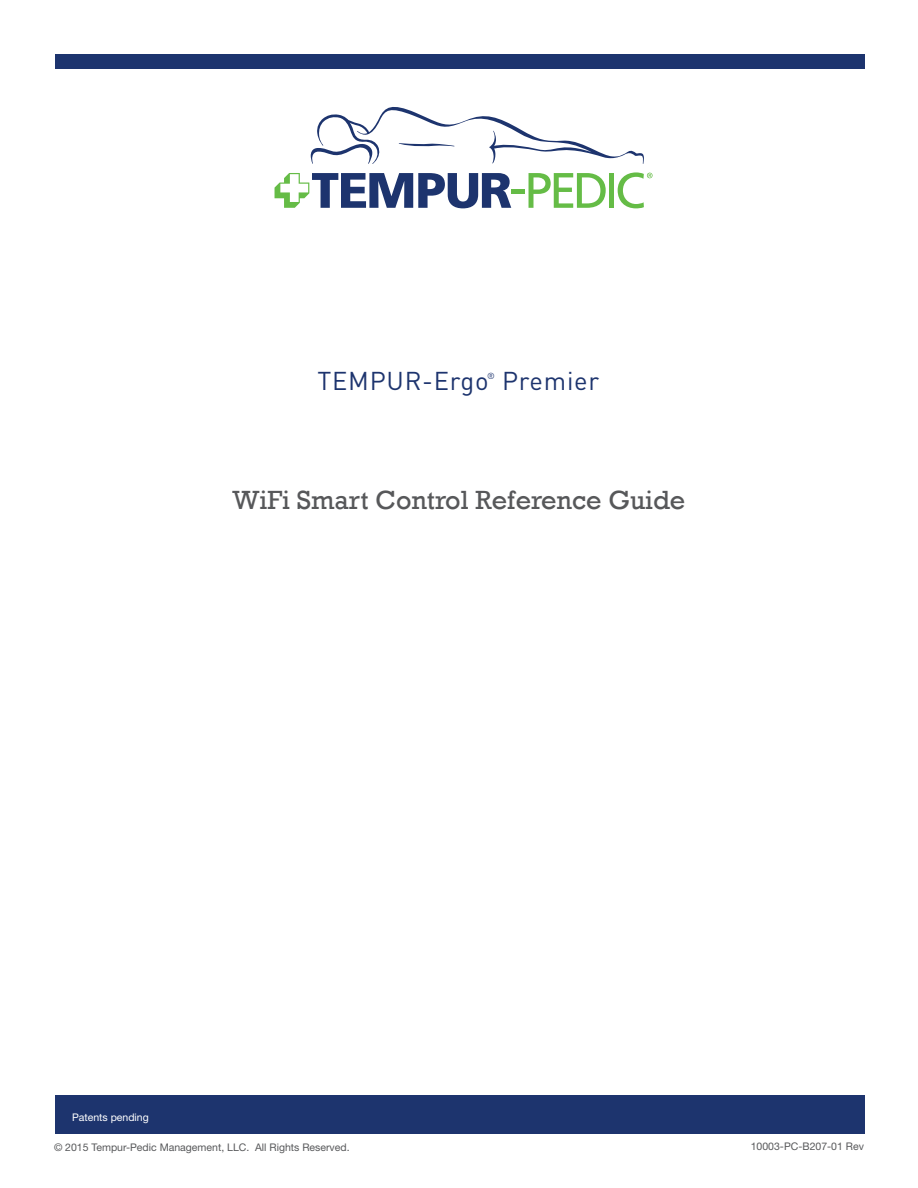
<style>
.page{position:relative;width:918px;height:1188px;background:#fff}
.page>*{position:absolute;margin:0;border:0;box-sizing:border-box;transform-origin:0 0}
.headingCentered{font:27px "Rockwell";color:#57585a}
.PageHeading{font:25.5px "DIN";letter-spacing:.03em;color:#1d346e}
.body{font:10.5px "Helvetica Neue LT Std";color:#57585a}
.body-2{font:10.5px "Helvetica Neue LT Std";color:#fff}
.PageHeading-2{font:8.7px "DIN";color:#1d346e}
</style>
<div class="page">
<div style="left:55px;top:54px;width:809px;height:15px;background:#1d346e"></div>
<div style="left:55px;top:1095px;width:809px;height:39px;background:#1d346e"></div>
<div style="left:609px;top:173px;width:5px;height:35px;background:#65bc46"></div>
<svg style="left:618px;top:172px;width:35px;height:36px"></svg>
<div style="left:511px;top:189px;width:13px;height:5px;background:#65bc46"></div>
<svg style="left:529px;top:173px;width:77px;height:35px"></svg>
<svg style="left:311px;top:107px;width:333px;height:57px"></svg>
<svg style="left:275px;top:173px;width:236px;height:35px"></svg>
<p class="PageHeading" style="left:317px;top:365px;width:173px">TEMPUR-Ergo</p>
<p class="PageHeading-2" style="left:487px;top:371px;width:9px">®</p>
<p class="PageHeading" style="left:502px;top:365px;width:99px">Premier</p>
<p class="headingCentered" style="left:233px;top:484px;width:454px">WiFi Smart Control Reference Guide</p>
<p class="body-2" style="left:72px;top:1111px;width:78px">Patents pending</p>
<p class="body" style="left:54px;top:1141px;width:297px">© 2015 Tempur-Pedic Management, LLC. All Rights Reserved.</p>
<p class="body" style="left:751px;top:1140px;width:115px">10003-PC-B207-01 Rev</p>
</div>
